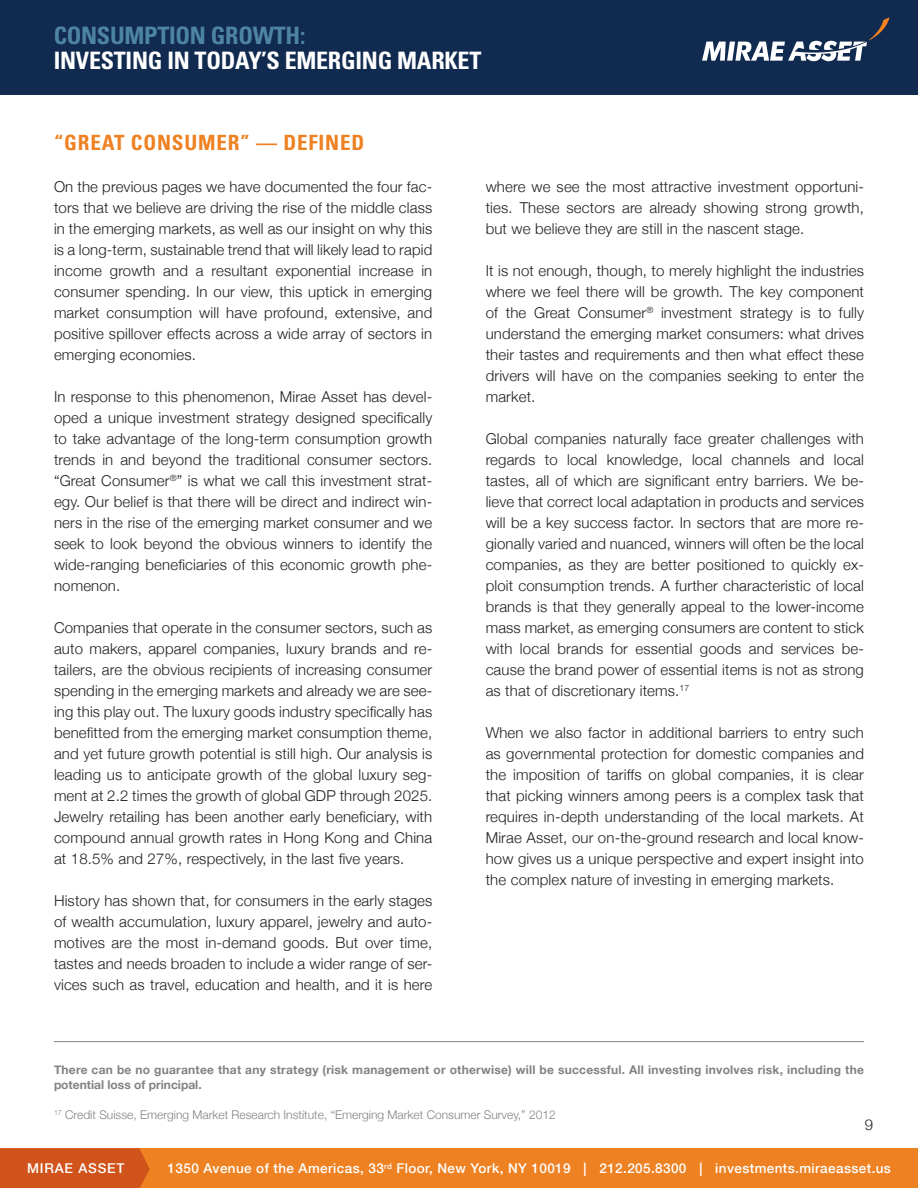
<style>
.page{position:relative;width:918px;height:1188px;background:#fff}
.page>*{position:absolute;margin:0;border:0;box-sizing:border-box;transform-origin:0 0}
.t1{font:700 condensed 24px/25.5px "Univers LT Std";letter-spacing:-.01em;color:#fff}
.t2{font:700 condensed 21px "Univers LT Std";letter-spacing:.04em;color:#ee8122}
.t3{font:300 15px/21px "Helvetica Neue";letter-spacing:.01em;color:#231f20;text-align:justify}
.t4{font:500 13.5px "Helvetica Neue";letter-spacing:.03em;color:#fff}
.t5{font:500 13.5px "Helvetica Neue";letter-spacing:.06em;color:#fff}
.t6{font:700 12px/15px "Helvetica Neue";letter-spacing:.02em;color:#808285}
.t7{font:300 12px "Helvetica Neue";color:#808285}
.s1{color:#4e84a3}
</style>
<div class="page">
<div style="left:0;top:1148px;width:918px;height:40px;background:#ee8122"></div>
<div style="left:0;top:1148px;width:150px;height:40px;background:#cf531a"></div>
<div style="left:0;top:0;width:918px;height:94px;background:#112a4f"></div>
<svg style="left:702px;top:17px;width:188px;height:44px"></svg>
<hr style="left:54px;top:1041px;width:810px;height:1px;background:#808285">
<p class="t1" style="left:54px;top:22px;width:429px"><span class="s1">CONSUMPTION GROWTH:<br></span>INVESTING IN TODAY’S EMERGING MARKET</p>
<p class="t2" style="left:54px;top:130px;width:312px">“GREAT CONSUMER” — DEFINED</p>
<p class="t3" style="left:54px;top:176px;width:380px">On the previous pages we have documented the four fac&shy;tors that we believe are driving the rise of the middle class in the emerging markets, as well as our insight on why this is a long-term, sustainable trend that will likely lead to rapid income growth and a resultant exponential increase in consumer spending. In our view, this uptick in emerging market consumption will have profound, extensive, and positive spillover effects across a wide array of sectors in emerging economies.</p>
<p class="t3" style="left:54px;top:386px;width:380px">In response to this phenomenon, Mirae Asset has devel&shy;oped a unique investment strategy designed specifically to take advantage of the long-term consumption growth trends in and beyond the traditional consumer sectors. “Great Consumer<sup>®</sup>” is what we call this investment strat&shy;egy. Our belief is that there will be direct and indirect win&shy;ners in the rise of the emerging market consumer and we seek to look beyond the obvious winners to identify the wide-ranging beneficiaries of this economic growth phe&shy;nomenon.</p>
<p class="t3" style="left:54px;top:617px;width:380px">Companies that operate in the consumer sectors, such as auto makers, apparel companies, luxury brands and re&shy;tailers, are the obvious recipients of increasing consumer spending in the emerging markets and already we are see&shy;ing this play out. The luxury goods industry specifically has benefitted from the emerging market consumption theme, and yet future growth potential is still high. Our analysis is leading us to anticipate growth of the global luxury seg&shy;ment at 2.2 times the growth of global GDP through 2025.<br>Jewelry retailing has been another early beneficiary, with compound annual growth rates in Hong Kong and China at 18.5% and 27%, respectively, in the last five years.</p>
<p class="t3" style="left:54px;top:890px;width:380px">History has shown that, for consumers in the early stages of wealth accumulation, luxury apparel, jewelry and auto&shy;motives are the most in-demand goods. But over time, tastes and needs broaden to include a wider range of ser&shy;vices such as travel, education and health, and it is here</p>
<p class="t3" style="left:486px;top:175px;width:380px">where we see the most attractive investment opportuni&shy;ties. These sectors are already showing strong growth, but we believe they are still in the nascent stage.</p>
<p class="t3" style="left:486px;top:259px;width:380px">It is not enough, though, to merely highlight the industries where we feel there will be growth. The key component of the Great Consumer<sup>®</sup> investment strategy is to fully understand the emerging market consumers: what drives their tastes and requirements and then what effect these drivers will have on the companies seeking to enter the market.</p>
<p class="t3" style="left:486px;top:427px;width:380px">Global companies naturally face greater challenges with regards to local knowledge, local channels and local tastes, all of which are significant entry barriers. We be&shy;lieve that correct local adaptation in products and services will be a key success factor. In sectors that are more re&shy;gionally varied and nuanced, winners will often be the local companies, as they are better positioned to quickly ex&shy;ploit consumption trends. A further characteristic of local brands is that they generally appeal to the lower-income mass market, as emerging consumers are content to stick with local brands for essential goods and services be&shy;cause the brand power of essential items is not as strong as that of discretionary items.<sup>17</sup></p>
<p class="t3" style="left:486px;top:721px;width:380px">When we also factor in additional barriers to entry such as governmental protection for domestic companies and the imposition of tariffs on global companies, it is clear that picking winners among peers is a complex task that requires in-depth understanding of the local markets. At Mirae Asset, our on-the-ground research and local know&shy;how gives us a unique perspective and expert insight into the complex nature of investing in emerging markets.</p>
<p class="t6" style="left:54px;top:1062px;width:811px">There can be no guarantee that any strategy (risk management or otherwise) will be successful. All investing involves risk, including the potential loss of principal.</p>
<p class="t7" style="left:54px;top:1105px;width:503px"><sup>17</sup> Credit Suisse, Emerging Market Research Institute, “Emerging Market Consumer Survey,” 2012</p>
<p class="t3" style="left:865px;top:1113px;width:10px">9</p>
<p class="t5" style="left:27px;top:1158px;width:99px">MIRAE ASSET</p>
<p class="t4" style="left:168px;top:1158px;width:725px">1350 Avenue of the Americas, 33<sup>rd</sup> Floor, New York, NY 10019 | 212.205.8300 | investments.miraeasset.us</p>
</div>
